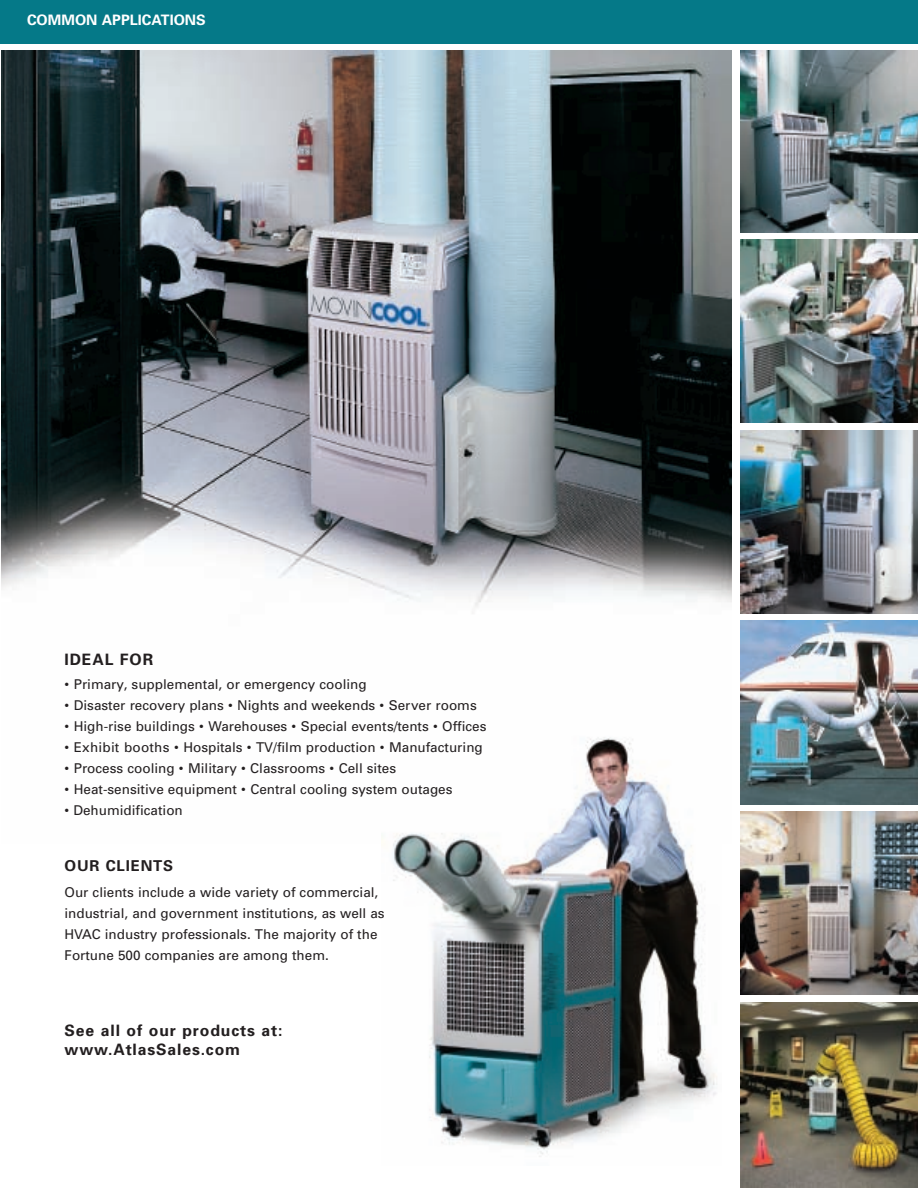
<style>
.page{position:relative;width:918px;height:1188px;background:#fff}
.page>*{position:absolute;margin:0;border:0;box-sizing:border-box;transform-origin:0 0}
.t1{font:700 15.75px/18.9px "Univers";letter-spacing:.055em;color:#231f20}
.t2{font:700 15px "Univers";letter-spacing:.055em;color:#231f20}
.t3{font:700 14.4px "Univers";color:#fff}
.t4{font:13.5px/21px "Univers";color:#231f20}
</style>
<div class="page">
<hr style="left:0;top:0;width:1px;height:1188px;background:#b6c9d0">
<img style="left:1px;top:51px;width:730px;height:556px">
<img style="left:740px;top:812px;width:178px;height:183px">
<img style="left:740px;top:621px;width:178px;height:183px">
<img style="left:740px;top:430px;width:178px;height:184px">
<img style="left:740px;top:240px;width:178px;height:183px">
<img style="left:740px;top:51px;width:178px;height:181px">
<img style="left:740px;top:1002px;width:178px;height:185px">
<div style="left:0;top:0;width:918px;height:43px;background:#057988"></div>
<img style="left:392px;top:737px;width:325px;height:420px">
<p class="t3" style="left:27px;top:15px;width:180px">COMMON APPLICATIONS</p>
<p class="t1" style="left:65px;top:652px;width:90px">IDEAL FOR</p>
<p class="t4" style="left:65px;top:675px;width:304px">• Primary, supplemental, or emergency cooling</p>
<p class="t4" style="left:65px;top:696px;width:414px">• Disaster recovery plans • Nights and weekends • Server rooms</p>
<p class="t4" style="left:65px;top:717px;width:424px">• High-rise buildings • Warehouses • Special events/tents • Offices</p>
<p class="t4" style="left:65px;top:738px;width:420px">• Exhibit booths • Hospitals • TV/film production • Manufacturing</p>
<p class="t4" style="left:65px;top:759px;width:333px">• Process cooling • Military • Classrooms • Cell sites</p>
<p class="t4" style="left:65px;top:780px;width:390px">• Heat-sensitive equipment • Central cooling system outages</p>
<p class="t4" style="left:65px;top:801px;width:120px">• Dehumidification</p>
<p class="t2" style="left:65px;top:860px;width:110px">OUR CLIENTS</p>
<p class="t4" style="left:65px;top:883px;width:322px">Our clients include a wide variety of commercial, industrial, and government institutions, as well as HVAC industry professionals. The majority of the Fortune 500 companies are among them.</p>
<p class="t1" style="left:65px;top:1022px;width:219px">See all of our products at: www.AtlasSales.com</p>
</div>
